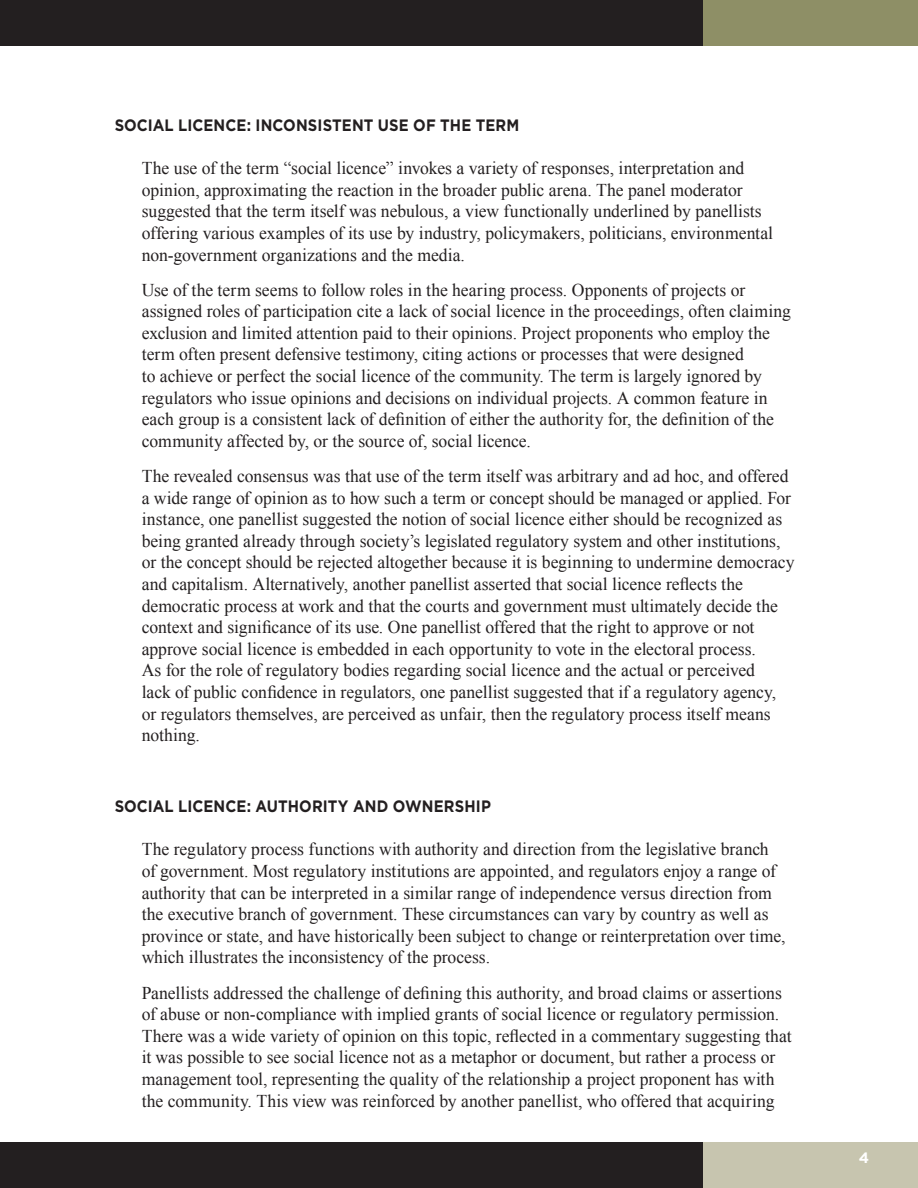
<style>
.page{position:relative;width:918px;height:1188px;background:#fff}
.page>*{position:absolute;margin:0;border:0;box-sizing:border-box;transform-origin:0 0}
.Body{font:18px/21.6px "Times New Roman";color:#231f20}
.Heading_1{font:700 16.5px "Gotham";letter-spacing:.005em;color:#231f20;scale:.9 1}
.t1{font:700 15px "Gotham";color:#fff}
</style>
<div class="page">
<div style="left:703px;top:0;width:215px;height:45px;background:#8e8f66"></div>
<div style="left:0;top:0;width:703px;height:45px;background:#231f20"></div>
<div style="left:703px;top:1143px;width:215px;height:45px;background:#c7c5af"></div>
<div style="left:0;top:1143px;width:703px;height:45px;background:#231f20"></div>
<p class="Heading_1" style="left:115px;top:114px;width:451px">SOCIAL LICENCE: INCONSISTENT USE OF THE TERM</p>
<p class="Body" style="left:142px;top:157px;width:633px">The use of the term “social licence” invokes a variety of responses, interpretation and opinion, approximating the reaction in the broader public arena. The panel moderator suggested that the term itself was nebulous, a view functionally underlined by panellists offering various examples of its use by industry, policymakers, politicians, environmental non-government organizations and the media.</p>
<p class="Body" style="left:142px;top:279px;width:651px">Use of the term seems to follow roles in the hearing process. Opponents of projects or assigned roles of participation cite a lack of social licence in the proceedings, often claiming exclusion and limited attention paid to their opinions. Project proponents who employ the term often present defensive testimony, citing actions or processes that were designed<br>to achieve or perfect the social licence of the community. The term is largely ignored by regulators who issue opinions and decisions on individual projects. A common feature in each group is a consistent lack of definition of either the authority for, the definition of the community affected by, or the source of, social licence.</p>
<p class="Body" style="left:142px;top:465px;width:654px">The revealed consensus was that use of the term itself was arbitrary and ad hoc, and offered a wide range of opinion as to how such a term or concept should be managed or applied. For instance, one panellist suggested the notion of social licence either should be recognized as being granted already through society’s legislated regulatory system and other institutions, or the concept should be rejected altogether because it is beginning to undermine democracy and capitalism. Alternatively, another panellist asserted that social licence reflects the democratic process at work and that the courts and government must ultimately decide the context and significance of its use. One panellist offered that the right to approve or not approve social licence is embedded in each opportunity to vote in the electoral process.<br>As for the role of regulatory bodies regarding social licence and the actual or perceived<br>lack of public confidence in regulators, one panellist suggested that if a regulatory agency, or regulators themselves, are perceived as unfair, then the regulatory process itself means nothing.</p>
<p class="Heading_1" style="left:115px;top:795px;width:420px">SOCIAL LICENCE: AUTHORITY AND OWNERSHIP</p>
<p class="Body" style="left:142px;top:838px;width:645px">The regulatory process functions with authority and direction from the legislative branch of government. Most regulatory institutions are appointed, and regulators enjoy a range of authority that can be interpreted in a similar range of independence versus direction from the executive branch of government. These circumstances can vary by country as well as province or state, and have historically been subject to change or reinterpretation over time, which illustrates the inconsistency of the process.</p>
<p class="Body" style="left:142px;top:981px;width:651px">Panellists addressed the challenge of defining this authority, and broad claims or assertions of abuse or non-compliance with implied grants of social licence or regulatory permission.<br>There was a wide variety of opinion on this topic, reflected in a commentary suggesting that it was possible to see social licence not as a metaphor or document, but rather a process or management tool, representing the quality of the relationship a project proponent has with the community. This view was reinforced by another panellist, who offered that acquiring</p>
<p class="t1" style="left:859px;top:1148px;width:12px">4</p>
</div>
